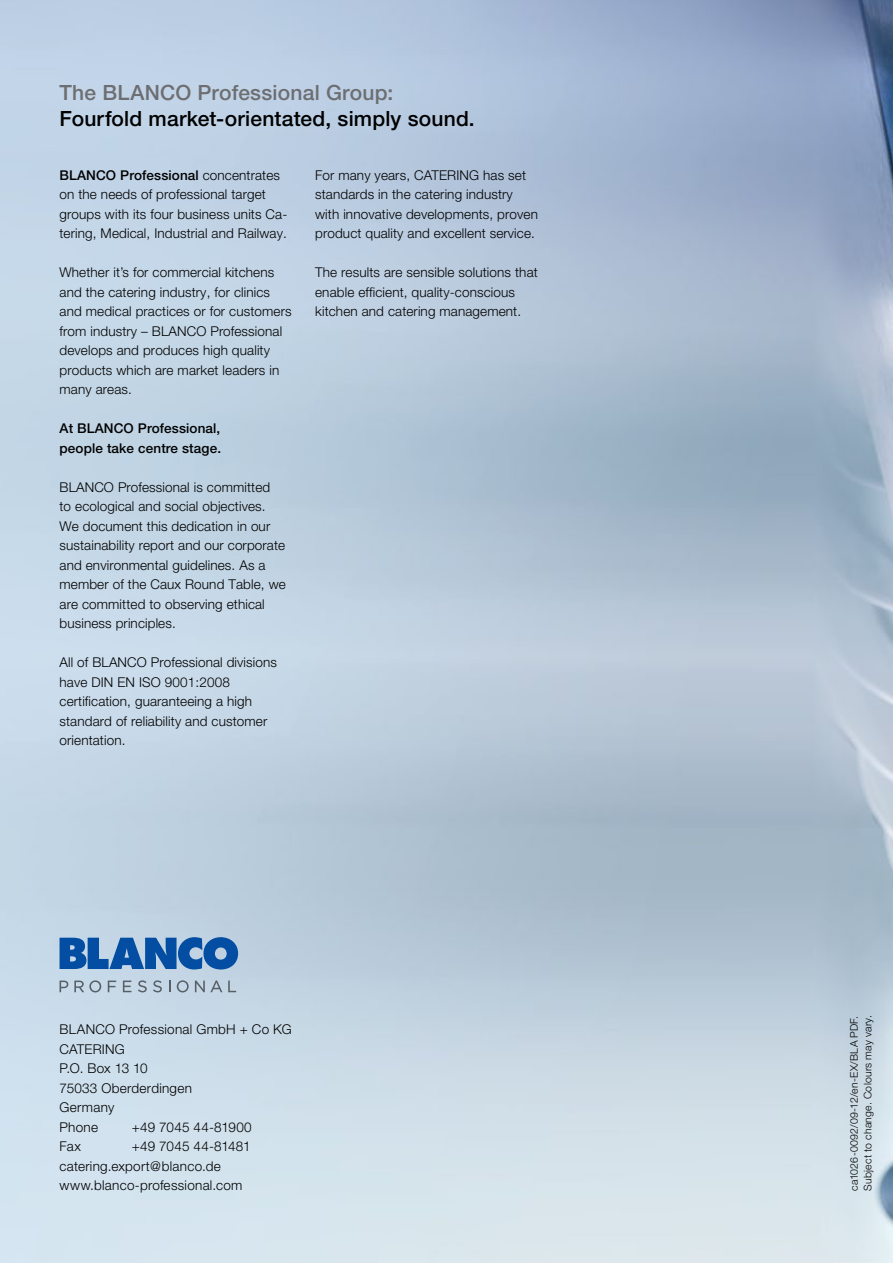
<style>
.page{position:relative;width:893px;height:1263px;background:#fff}
.page>*{position:absolute;margin:0;border:0;box-sizing:border-box;transform-origin:0 0}
.t1{font:500 21px "Helvetica Neue LT Pro";letter-spacing:.01em;color:#000}
.t2{font:500 21px "Helvetica Neue LT Pro";letter-spacing:.01em;color:#6d6e71}
.t3{font:300 13.5px/19.5px "Helvetica Neue LT Pro";letter-spacing:.01em;color:#000}
.t4{font:500 13.5px/19.5px "Helvetica Neue LT Pro";letter-spacing:.01em;color:#000}
.t5{font:300 10.5px/13.5px "Helvetica Neue LT Pro";letter-spacing:.025em;color:#000}
.s1{font-weight:500}
</style>
<div class="page">
<img style="left:0;top:0;width:893px;height:1263px">
<svg style="left:60px;top:937px;width:178px;height:32px;background:#3c76b5"></svg>
<svg style="left:60px;top:980px;width:8px;height:12px"></svg>
<svg style="left:74px;top:980px;width:27px;height:12px"></svg>
<svg style="left:108px;top:980px;width:8px;height:12px"></svg>
<svg style="left:123px;top:980px;width:8px;height:12px"></svg>
<svg style="left:138px;top:980px;width:9px;height:12px"></svg>
<svg style="left:153px;top:980px;width:9px;height:12px"></svg>
<svg style="left:169px;top:980px;width:1px;height:12px"></svg>
<svg style="left:177px;top:980px;width:12px;height:12px"></svg>
<svg style="left:195px;top:980px;width:27px;height:12px"></svg>
<svg style="left:228px;top:980px;width:8px;height:12px"></svg>
<h1 class="t2" style="left:60px;top:80px;width:335px">The BLANCO Professional Group:</h1>
<h1 class="t1" style="left:60px;top:106px;width:417px">Fourfold market-orientated, simply sound.</h1>
<p class="t3" style="left:60px;top:165px;width:229px"><span class="s1">BLANCO Professional</span> concentrates on the needs of professional target groups with its four business units Ca&shy;tering, Medical, Industrial and Railway.</p>
<p class="t3" style="left:60px;top:262px;width:234px">Whether it’s for commercial kitchens and the catering industry, for clinics and medical practices or for customers from industry – BLANCO Professional develops and produces high quality products which are market leaders in many areas.</p>
<p class="t4" style="left:60px;top:418px;width:163px">At BLANCO Professional, people take centre stage.</p>
<p class="t3" style="left:60px;top:477px;width:228px">BLANCO Professional is committed<br>to ecological and social objectives.<br>We document this dedication in our sustainability report and our corporate and environmental guidelines. As a member of the Caux Round Table, we are committed to observing ethical business principles.</p>
<p class="t3" style="left:60px;top:652px;width:219px">All of BLANCO Professional divisions have DIN EN ISO 9001:2008 certification, guaranteeing a high standard of reliability and customer orientation.</p>
<p class="t3" style="left:315px;top:165px;width:224px">For many years, CATERING has set standards in the catering industry with innovative developments, proven product quality and excellent service.</p>
<p class="t3" style="left:315px;top:262px;width:224px">The results are sensible solutions that enable efficient, quality-conscious kitchen and catering management.</p>
<p class="t3" style="left:60px;top:1020px;width:234px">BLANCO Professional GmbH + Co KG<br>CATERING<br>P.O. Box 13 10<br>75033 Oberderdingen<br>Germany<br>Phone</p>
<p class="t3" style="left:132px;top:1117px;width:122px">+49 7045 44-81900</p>
<p class="t3" style="left:60px;top:1136px;width:23px">Fax</p>
<p class="t3" style="left:60px;top:1136px;width:193px;text-indent:72px">+49 7045 44-81481 catering.export@blanco.de www.blanco-professional.com</p>
<p class="t5" style="left:847px;top:1191px;width:177px;rotate:-90deg">ca1026-0092/09-12/en-EX/BLA PDF.<br>Subject to change. Colours may vary.</p>
</div>
